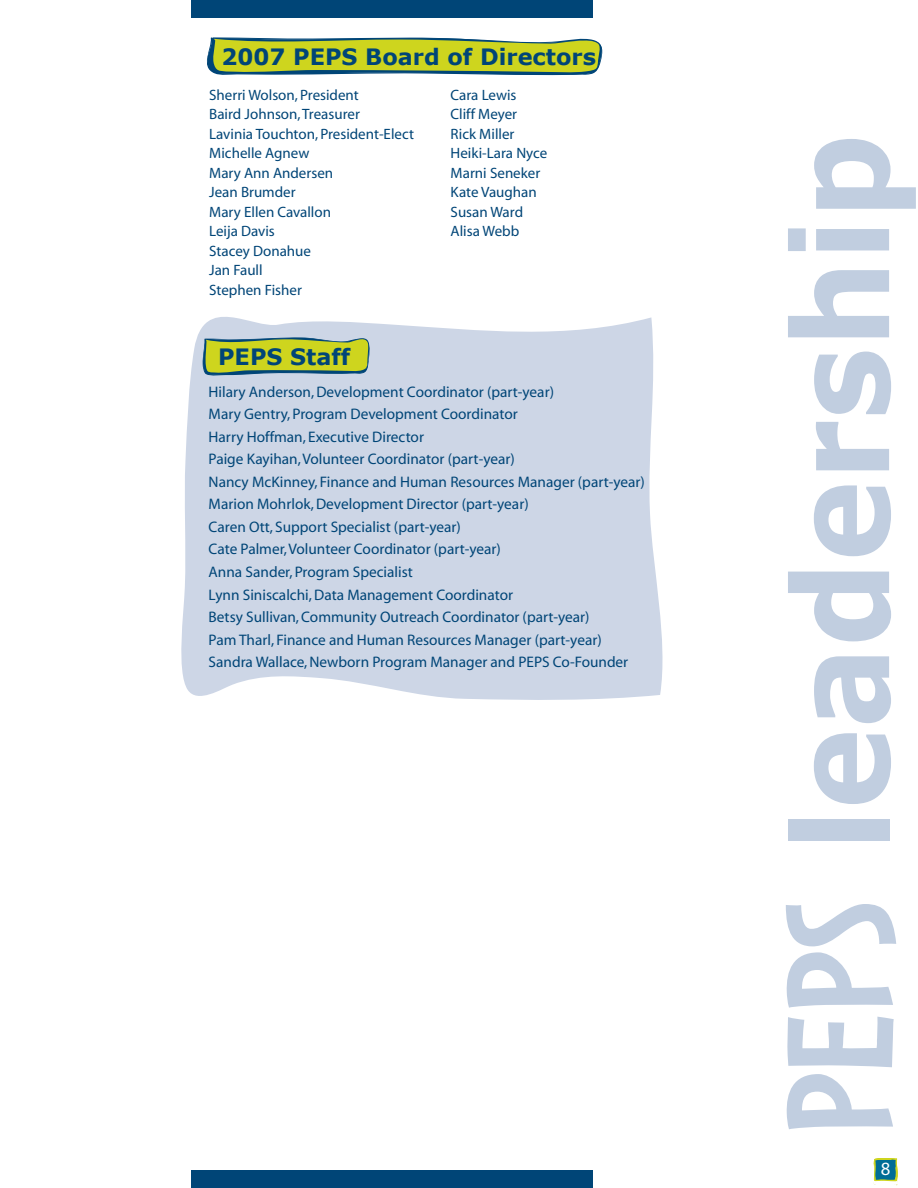
<style>
.page{position:relative;width:918px;height:1188px;background:#fff}
.page>*{position:absolute;margin:0;border:0;box-sizing:border-box;transform-origin:0 0}
.t1{font:700 133.05px "Verdana";color:#c1cee0;scale:.92 1}
.t2{font:700 22.5px "Verdana";color:#004577}
.t3{font:18.75px "Myriad";color:#fff}
.t4{font:15.3px/22.5px "Myriad";color:#004577}
.t5{font:15px/19.5px "Myriad";color:#004577}
</style>
<div class="page">
<svg style="left:181px;top:317px;width:482px;height:383px;background:#d0d9e7"></svg>
<svg style="left:873px;top:1158px;width:25px;height:27px"></svg>
<svg style="left:207px;top:37px;width:396px;height:39px;background:#b4c343"></svg>
<svg style="left:201px;top:335px;width:170px;height:42px;background:#b3c250"></svg>
<div style="left:191px;top:0;width:402px;height:17px;background:#004577"></div>
<div style="left:191px;top:1171px;width:402px;height:17px;background:#004577"></div>
<svg style="left:786px;top:1074px;width:107px;height:55px"></svg>
<svg style="left:787px;top:1017px;width:107px;height:50px"></svg>
<svg style="left:786px;top:952px;width:107px;height:56px"></svg>
<svg style="left:786px;top:904px;width:110px;height:42px"></svg>
<p class="t2" style="left:222px;top:42px;width:376px">2007 PEPS Board of Directors</p>
<p class="t5" style="left:209px;top:85px;width:206px">Sherri Wolson, President<br>Baird Johnson, Treasurer<br>Lavinia Touchton, President-Elect<br>Michelle Agnew<br>Mary Ann Andersen<br>Jean Brumder<br>Mary Ellen Cavallon<br>Leija Davis<br>Stacey Donahue<br>Jan Faull<br>Stephen Fisher</p>
<p class="t5" style="left:451px;top:85px;width:98px">Cara Lewis<br>Cliff Meyer<br>Rick Miller<br>Heiki-Lara Nyce<br>Marni Seneker<br>Kate Vaughan<br>Susan Ward<br>Alisa Webb</p>
<p class="t2" style="left:218px;top:342px;width:134px">PEPS Staff</p>
<p class="t4" style="left:209px;top:381px;width:438px">Hilary Anderson, Development Coordinator (part-year)<br>Mary Gentry, Program Development Coordinator<br>Harry Hoffman, Executive Director<br>Paige Kayihan, Volunteer Coordinator (part-year)<br>Nancy McKinney, Finance and Human Resources Manager (part-year)<br>Marion Mohrlok, Development Director (part-year)<br>Caren Ott, Support Specialist (part-year)<br>Cate Palmer, Volunteer Coordinator (part-year)<br>Anna Sander, Program Specialist<br>Lynn Siniscalchi, Data Management Coordinator<br>Betsy Sullivan, Community Outreach Coordinator (part-year)<br>Pam Tharl, Finance and Human Resources Manager (part-year)<br>Sandra Wallace, Newborn Program Manager and PEPS Co-Founder</p>
<p class="t1" style="left:754px;top:851px;width:781px;rotate:-90deg">leadership</p>
<p class="t3" style="left:881px;top:1160px;width:11px">8</p>
</div>
